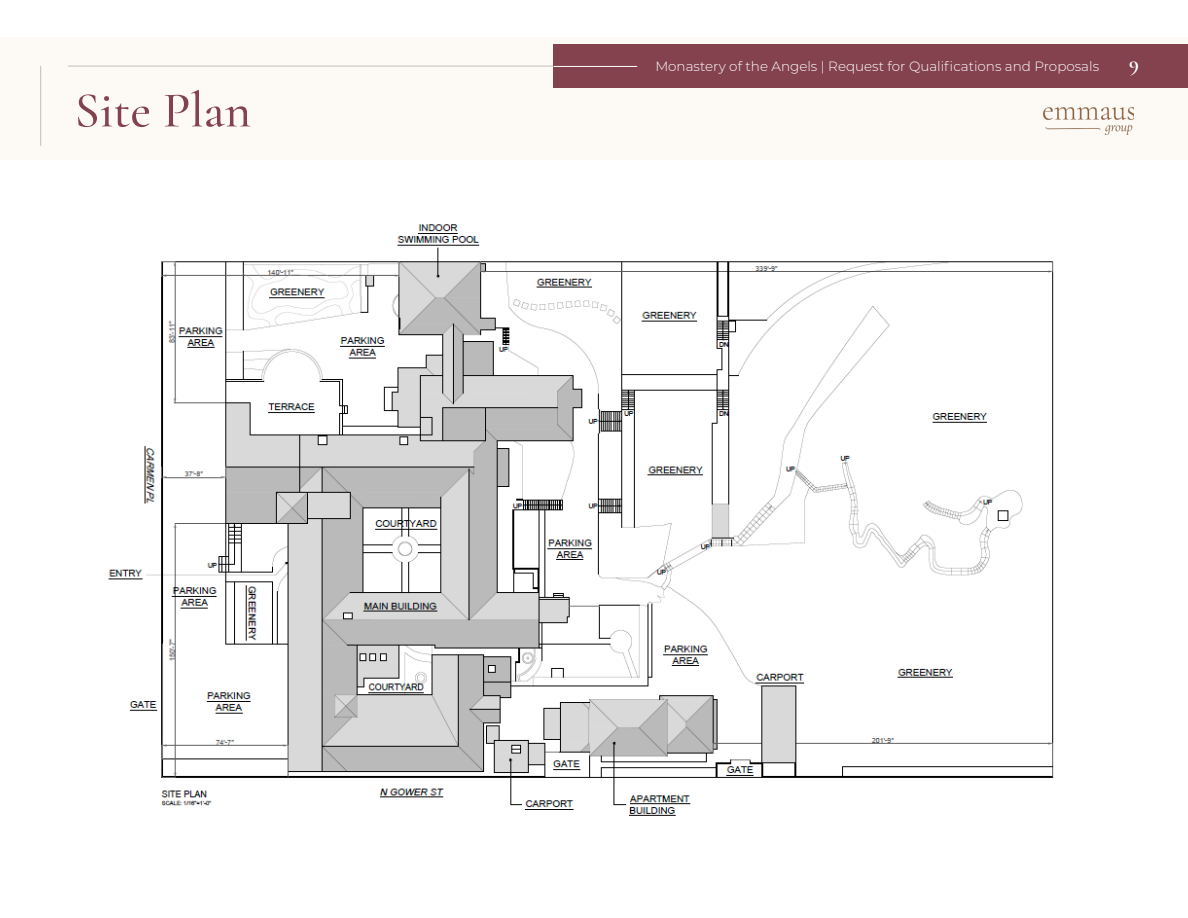
<style>
.page{position:relative;width:1188px;height:918px;background:#fff}
.page>*{position:absolute;margin:0;border:0;box-sizing:border-box;transform-origin:0 0}
.t1{font:500 50.4px "Cormorant Garamond";color:#83424d}
.t2{font:700 21px "Cormorant Garamond";color:#fff}
.t3{font:300 13.5px "Montserrat";color:#fff}
</style>
<div class="page">
<div style="left:0;top:38px;width:1188px;height:122px;background:#fdfaf6"></div>
<hr style="left:68px;top:66px;width:486px;height:1px;background:#4e4d4d">
<hr style="left:40px;top:66px;width:1px;height:80px;background:#4e4d4d">
<img style="left:1043px;top:108px;width:91px;height:26px">
<div style="left:554px;top:45px;width:634px;height:43px;background:#83424d"></div>
<hr style="left:554px;top:66px;width:83px;height:1px;background:#fff">
<img style="left:108px;top:224px;width:946px;height:592px">
<h1 class="t1" style="left:75px;top:80px;width:178px">Site Plan</h1>
<p class="t3" style="left:655px;top:57px;width:445px">Monastery of the Angels | Request for Qualifications and Proposals</p>
<h2 class="t2" style="left:1129px;top:51px;width:11px">9</h2>
</div>
